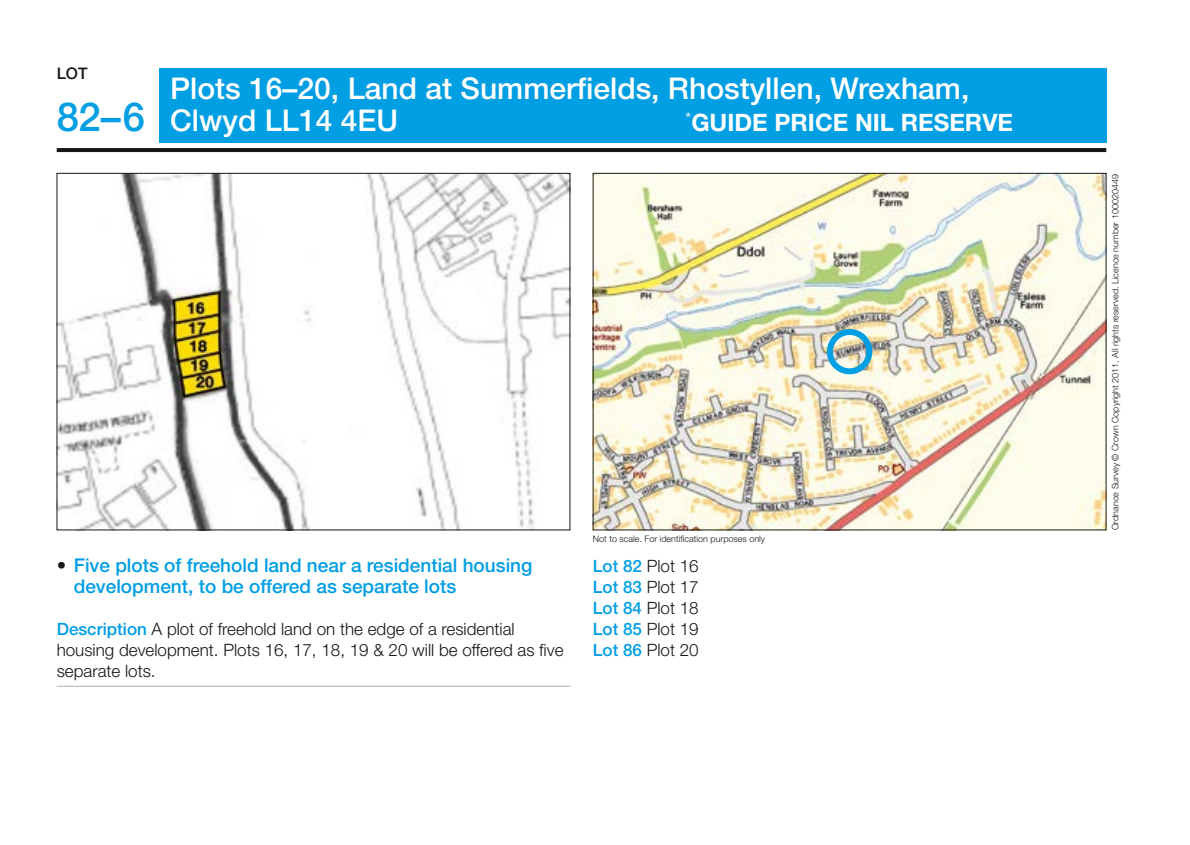
<style>
.page{position:relative;width:1190px;height:845px;background:#fff}
.page>*{position:absolute;margin:0;border:0;box-sizing:border-box;transform-origin:0 0}
.t1{font:500 40px "Helvetica Neue LT Std";color:#009ee3}
.t2{font:500 30px/32px "Helvetica Neue LT Std";color:#fff}
.t3{font:700 24px "Helvetica Neue LT Std";color:#fff}
.t4{font:500 19px/21px "Helvetica Neue LT Std";color:#009ee3}
.t5{font:300 17px/21px "Helvetica Neue LT Std";color:#181716;text-align:justify}
.t6{font:500 16px "Helvetica Neue LT Std";color:#181716}
.t7{font:300 9px "Helvetica Neue LT Std";color:#181716}
.s1{color:#181716}
.s2{font-weight:500;color:#009ee3}
</style>
<div class="page">
<div style="left:159px;top:68px;width:947px;height:74px;background:#009ee3"></div>
<svg style="left:57px;top:148px;width:1049px;height:4px;background:#1c1b1a"></svg>
<img style="left:59px;top:175px;width:509px;height:353px">
<img style="left:594px;top:175px;width:510px;height:353px">
<div style="left:826px;top:329px;width:46px;height:45px;border:6px solid #009ee3;border-radius:50%"></div>
<hr style="left:57px;top:686px;width:513px;height:1px;background:#b1b2b3">
<p class="t6" style="left:57px;top:64px;width:32px">LOT</p>
<h1 class="t1" style="left:57px;top:93px;width:90px">82–6</h1>
<h2 class="t2" style="left:170px;top:72px;width:800px">Plots 16–20, Land at Summerfields, Rhostyllen, Wrexham,<br>Clwyd LL14 4EU</h2>
<h3 class="t3" style="left:685px;top:108px;width:329px"><sup>*</sup>GUIDE PRICE NIL RESERVE</h3>
<p class="t7" style="left:592px;top:533px;width:174px">Not to scale. For identification purposes only</p>
<p class="t4" style="left:74px;top:555px;width:460px;text-indent:-17px"><span class="s1">•</span> Five plots of freehold land near a residential housing development, to be offered as separate lots</p>
<p class="t5" style="left:57px;top:618px;width:508px;text-align:left"><span class="s2">Description</span> A plot of freehold land on the edge of a residential housing development. Plots 16, 17, 18, 19 &amp; 20 will be offered as five separate lots.</p>
<p class="t5" style="left:592px;top:555px;width:107px"><span class="s2">Lot 82</span> Plot 16<br><span class="s2">Lot 83</span> Plot 17<br><span class="s2">Lot 84</span> Plot 18<br><span class="s2">Lot 85</span> Plot 19<br><span class="s2">Lot 86</span> Plot 20</p>
<p class="t7" style="left:1109px;top:530px;width:357px;rotate:-90deg">Ordnance Survey © Crown Copyright 2011. All rights reserved. Licence number 100020449</p>
</div>
